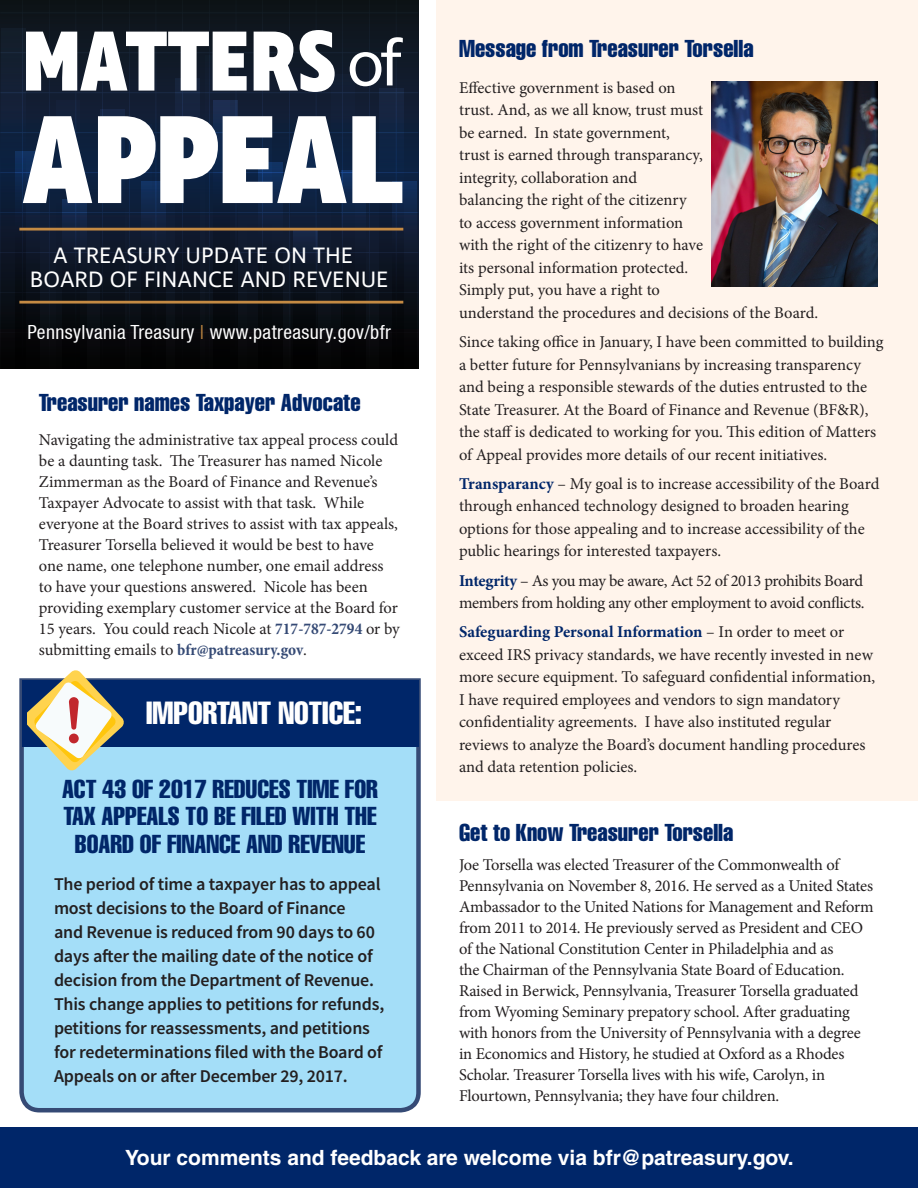
<style>
.page{position:relative;width:918px;height:1188px;background:#fff}
.page>*{position:absolute;margin:0;border:0;box-sizing:border-box;transform-origin:0 0}
.t1{font:800 128.25px "Ingra Cd";color:#fff}
.t2{font:800 87.15px "Ingra Cd";letter-spacing:-.005em;color:#fff}
.t3{font:65.25px "Ingra";color:#fff}
.t4{font:31.5px "Helvetica LT Std Comp";color:#fff}
.t5{font:25.5px/27.5px "Helvetica LT Std Comp";color:#002669}
.t6{font:24px "Helvetica LT Std Comp";color:#002669}
.t7{font:22.8px/23.9px "Ingra";color:#fff;text-align:center}
.t8{font:700 21px "Helvetica LT Std";color:#fff}
.t9{font:condensed 19.5px "Helvetica Neue LT";letter-spacing:.02em;color:#fff}
.t10{font:600 18px/24px "Source Sans Pro";letter-spacing:-.01em;color:#231f20}
.t11{font:16.5px/22.5px "Minion Pro";letter-spacing:-.005em;color:#231f20}
.t12{font:16.5px/22.5px "Minion Pro";letter-spacing:-.025em;color:#231f20}
.s1{color:#c48a43}
.s2{font-weight:700;font-stretch:condensed;color:#354a75}
.s3{font-weight:700;color:#002669}
</style>
<div class="page">
<div style="left:19px;top:678px;width:402px;height:435px;background:#a4def8"></div>
<div style="left:437px;top:0;width:481px;height:800px;background:#fff4eb"></div>
<svg style="left:0;top:0;width:418px;height:368px;background:#0f1929"></svg>
<svg style="left:206px;top:55px;width:24px;height:313px;background:#0f1a2d"></svg>
<div style="left:248px;top:135px;width:24px;height:233px;background:linear-gradient(to bottom,#10294f,#090605)"></div>
<svg style="left:331px;top:74px;width:24px;height:294px;background:#0e1b30"></svg>
<svg style="left:128px;top:125px;width:23px;height:243px;background:#0d1a2f"></svg>
<svg style="left:56px;top:101px;width:24px;height:267px;background:#0d1d35"></svg>
<svg style="left:2px;top:29px;width:24px;height:339px;background:#0e1a2c"></svg>
<svg style="left:100px;top:109px;width:24px;height:259px;background:#0c182c"></svg>
<svg style="left:176px;top:79px;width:23px;height:289px;background:#0d192c"></svg>
<svg style="left:291px;top:142px;width:24px;height:226px;background:#0e213f"></svg>
<svg style="left:379px;top:88px;width:24px;height:280px;background:#0d1b31"></svg>
<svg style="left:15px;top:152px;width:24px;height:216px;background:#0b1628"></svg>
<div style="left:214px;top:101px;width:23px;height:267px;background:linear-gradient(to bottom,#16305b,#020000)"></div>
<svg style="left:63px;top:200px;width:24px;height:168px;background:#0c1322"></svg>
<div style="left:141px;top:181px;width:24px;height:187px;background:linear-gradient(to bottom,#172e56,#020000)"></div>
<div style="left:294px;top:229px;width:24px;height:139px;background:linear-gradient(to bottom,#16243f,#000)"></div>
<svg style="left:258px;top:162px;width:24px;height:206px;background:#0b1729"></svg>
<svg style="left:342px;top:170px;width:24px;height:198px;background:#0b1627"></svg>
<div style="left:393px;top:181px;width:24px;height:187px;background:linear-gradient(to bottom,#152c53,#020000)"></div>
<hr style="left:19px;top:228px;width:384px;height:3px;background:#c48a43">
<hr style="left:19px;top:301px;width:384px;height:3px;background:#c48a43">
<img style="left:711px;top:81px;width:167px;height:206px">
<div style="left:0;top:1128px;width:918px;height:60px;background:#002669"></div>
<div style="left:22px;top:681px;width:396px;height:66px;background:#002669"></div>
<svg style="left:27px;top:670px;width:97px;height:101px"></svg>
<p class="t2" style="left:22px;top:6px;width:316px">MATTERS</p>
<p class="t1" style="left:23px;top:79px;width:382px">APPEAL</p>
<p class="t3" style="left:347px;top:23px;width:57px">of</p>
<p class="t7" style="left:30px;top:245px;width:360px">A TREASURY UPDATE ON THE<br>BOARD OF FINANCE AND REVENUE</p>
<p class="t9" style="left:28px;top:320px;width:365px">Pennsylvania Treasury <span class="s1">|</span> www.patreasury.gov/bfr</p>
<p class="t6" style="left:39px;top:387px;width:323px">Treasurer names Taxpayer Advocate</p>
<p class="t11" style="left:39px;top:429px;width:362px;line-height:21px">Navigating the administrative tax appeal process could be a daunting task. The Treasurer has named Nicole Zimmerman as the Board of Finance and Revenue’s Taxpayer Advocate to assist with that task. While everyone at the Board strives to assist with tax appeals, Treasurer Torsella believed it would be best to have one name, one telephone number, one email address to have your questions answered. Nicole has been providing exemplary customer service at the Board for 15 years. You could reach Nicole at <span class="s2">717-787-2794</span> or by submitting emails to <span class="s2">bfr@patreasury.gov</span>.</p>
<p class="t4" style="left:146px;top:693px;width:218px">IMPORTANT NOTICE:</p>
<p class="t5" style="left:62px;top:775px;width:317px">ACT 43 OF 2017 REDUCES TIME FOR<br>TAX APPEALS TO BE FILED WITH THE</p>
<p class="t5" style="left:75px;top:830px;width:292px">BOARD OF FINANCE AND REVENUE</p>
<p class="t10" style="left:54px;top:873px;width:332px">The period of time a taxpayer has to appeal most decisions to the Board of Finance<br>and Revenue is reduced from 90 days to 60 days after the mailing date of the notice of decision from the Department of Revenue.<br>This change applies to petitions for refunds, petitions for reassessments, and petitions for redeterminations filed with the Board of Appeals on or after December 29, 2017.</p>
<p class="t6" style="left:459px;top:33px;width:296px">Message from Treasurer Torsella</p>
<p class="t11" style="left:459px;top:77px;width:361px">Effective government is based on<br>trust. And, as we all know, trust must<br>be earned. In state government,<br>trust is earned through transparancy,<br>integrity, collaboration and<br>balancing the right of the citizenry<br>to access government information<br>with the right of the citizenry to have<br>its personal information protected.<br>Simply put, you have a right to<br>understand the procedures and decisions of the Board.</p>
<p class="t11" style="left:459px;top:331px;width:426px">Since taking office in January, I have been committed to building a better future for Pennsylvanians by increasing transparency and being a responsible stewards of the duties entrusted to the State Treasurer. At the Board of Finance and Revenue (BF&amp;R), the staff is dedicated to working for you. This edition of Matters of Appeal provides more details of our recent initiatives.</p>
<p class="t11" style="left:459px;top:473px;width:422px"><span class="s3">Transparancy</span> – My goal is to increase accessibility of the Board through enhanced technology designed to broaden hearing options for those appealing and to increase accessibility of the public hearings for interested taxpayers.</p>
<p class="t12" style="left:459px;top:569px;width:407px"><span class="s3">Integrity</span> – As you may be aware, Act 52 of 2013 prohibits Board members from holding any other employment to avoid conflicts.</p>
<p class="t11" style="left:459px;top:621px;width:418px"><span class="s3">Safeguarding Personal Information</span> – In order to meet or exceed IRS privacy standards, we have recently invested in new more secure equipment. To safeguard confidential information, I have required employees and vendors to sign mandatory confidentiality agreements. I have also instituted regular reviews to analyze the Board’s document handling procedures and data retention policies.</p>
<p class="t6" style="left:459px;top:817px;width:276px">Get to Know Treasurer Torsella</p>
<p class="t11" style="left:459px;top:854px;width:416px;line-height:21px">Joe Torsella was elected Treasurer of the Commonwealth of Pennsylvania on November 8, 2016. He served as a United States Ambassador to the United Nations for Management and Reform from 2011 to 2014. He previously served as President and CEO of the National Constitution Center in Philadelphia and as<br>the Chairman of the Pennsylvania State Board of Education.<br>Raised in Berwick, Pennsylvania, Treasurer Torsella graduated from Wyoming Seminary prepatory school. After graduating with honors from the University of Pennsylvania with a degree in Economics and History, he studied at Oxford as a Rhodes Scholar. Treasurer Torsella lives with his wife, Carolyn, in Flourtown, Pennsylvania; they have four children.</p>
<p class="t8" style="left:125px;top:1144px;width:670px">Your comments and feedback are welcome via bfr@patreasury.gov.</p>
</div>
